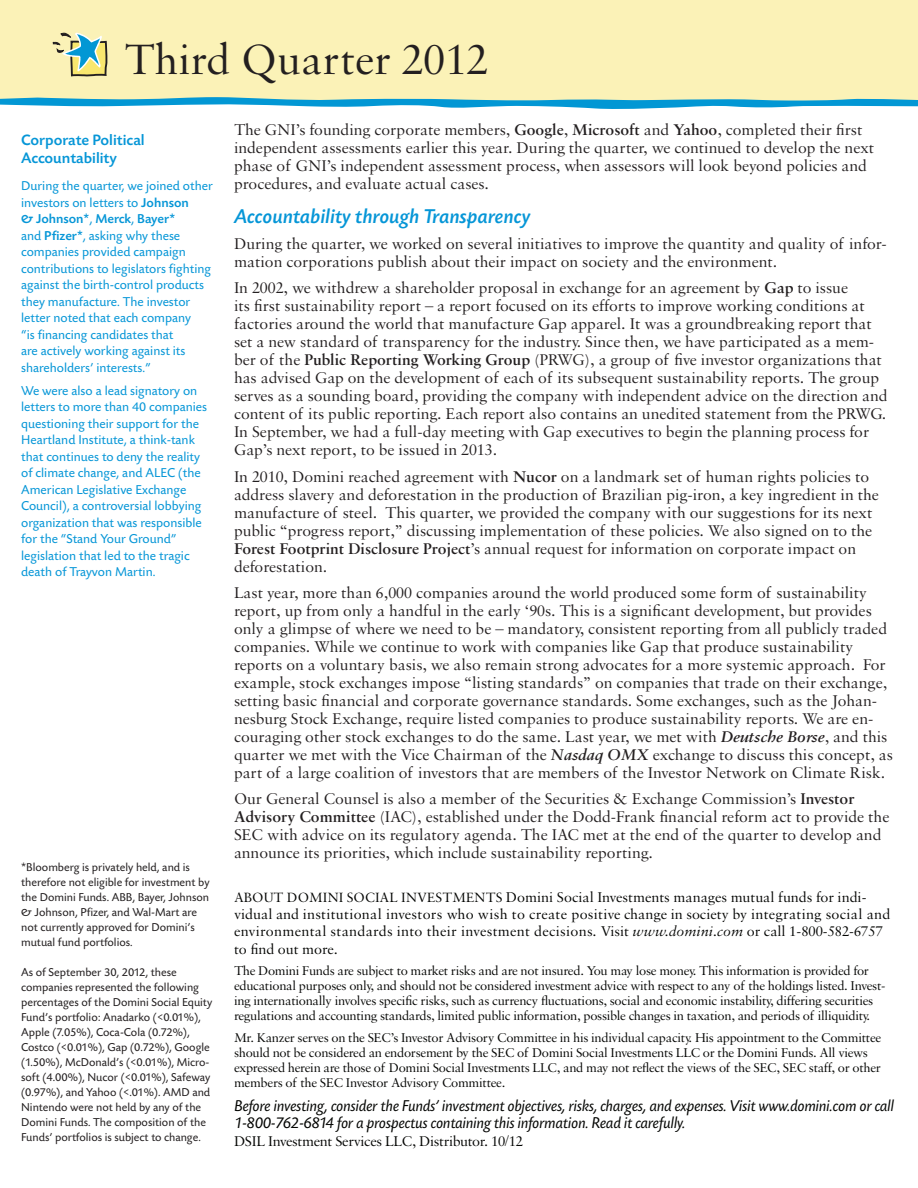
<style>
.page{position:relative;width:918px;height:1188px;background:#fff}
.page>*{position:absolute;margin:0;border:0;box-sizing:border-box;transform-origin:0 0}
.t1{font:45px "Sabon";color:#231f20}
.Body_Text{font:italic 500 21px "Today SB";color:#0696d7}
.t2{font:16.5px/18px "Sabon";color:#231f20}
.t3{font:italic 16.5px/17.2px "Today SB";letter-spacing:-.02em;color:#040503}
.Body_Text-2{font:500 15.75px/17.5px "Today SB";color:#0696d7}
.t4{font:15px/17.2px "Sabon";color:#040503}
.t5{font:15px "Sabon";letter-spacing:-.02em;color:#040503}
.t6{font:13.5px/15px "Sabon";letter-spacing:-.02em;color:#040503}
.Body_Text-3{font:13.5px/16.5px "Today SB";color:#0696d7}
.t7{font:12px/15px "Today SB";color:#231f20}
.s1{font-weight:600}
.s2{font-weight:600;font-style:italic}
.s3{font-size:14.25px}
.s4{font-style:italic}
.s5{font-weight:500}
</style>
<div class="page">
<div style="left:0;top:0;width:918px;height:102px;background:#fbf2b7"></div>
<svg style="left:0;top:32px;width:918px;height:77px"></svg>
<p class="t1" style="left:124px;top:32px;width:366px">Third Quarter 2012</p>
<p class="t2" style="left:234px;top:120px;width:642px">The GNI’s founding corporate members, <span class="s1">Google</span>, <span class="s1">Microsoft</span> and <span class="s1">Yahoo</span>, completed their first independent assessments earlier this year. During the quarter, we continued to develop the next phase of GNI’s independent assessment process, when assessors will look beyond policies and procedures, and evaluate actual cases.</p>
<p class="Body_Text" style="left:234px;top:205px;width:298px">Accountability through Transparency</p>
<p class="t2" style="left:234px;top:235px;width:654px">During the quarter, we worked on several initiatives to improve the quantity and quality of infor&shy;mation corporations publish about their impact on society and the environment.</p>
<p class="t2" style="left:234px;top:279px;width:655px">In 2002, we withdrew a shareholder proposal in exchange for an agreement by <span class="s1">Gap</span> to issue<br>its first sustainability report – a report focused on its efforts to improve working conditions at factories around the world that manufacture Gap apparel. It was a groundbreaking report that set a new standard of transparency for the industry. Since then, we have participated as a mem&shy;ber of the <span class="s1">Public Reporting Working Group</span> (PRWG), a group of five investor organizations that has advised Gap on the development of each of its subsequent sustainability reports. The group serves as a sounding board, providing the company with independent advice on the direction and content of its public reporting. Each report also contains an unedited statement from the PRWG.<br>In September, we had a full-day meeting with Gap executives to begin the planning process for Gap’s next report, to be issued in 2013.</p>
<p class="t2" style="left:234px;top:467px;width:646px">In 2010, Domini reached agreement with <span class="s1">Nucor</span> on a landmark set of human rights policies to address slavery and deforestation in the production of Brazilian pig-iron, a key ingredient in the manufacture of steel. This quarter, we provided the company with our suggestions for its next public “progress report,” discussing implementation of these policies. We also signed on to the <span class="s1">Forest Footprint Disclosure Project</span>’s annual request for information on corporate impact on deforestation.</p>
<p class="t2" style="left:234px;top:583px;width:660px">Last year, more than 6,000 companies around the world produced some form of sustainability report, up from only a handful in the early ‘90s. This is a significant development, but provides only a glimpse of where we need to be – mandatory, consistent reporting from all publicly traded companies. While we continue to work with companies like Gap that produce sustainability reports on a voluntary basis, we also remain strong advocates for a more systemic approach. For example, stock exchanges impose “listing standards” on companies that trade on their exchange, setting basic financial and corporate governance standards. Some exchanges, such as the Johan&shy;nesburg Stock Exchange, require listed companies to produce sustainability reports. We are en&shy;couraging other stock exchanges to do the same. Last year, we met with <span class="s2">Deutsche Borse</span>, and this quarter we met with the Vice Chairman of the <span class="s2">Nasdaq OMX</span> exchange to discuss this concept, as part of a large coalition of investors that are members of the Investor Network on Climate Risk.</p>
<p class="t2" style="left:234px;top:789px;width:657px">Our General Counsel is also a member of the Securities &amp; Exchange Commission’s <span class="s1">Investor Advisory Committee</span> (IAC), established under the Dodd-Frank financial reform act to provide the SEC with advice on its regulatory agenda. The IAC met at the end of the quarter to develop and announce its priorities, which include sustainability reporting.</p>
<p class="t4" style="left:234px;top:888px;width:658px"><span class="s3">ABOUT DOMINI SOCIAL INVESTMENTS</span> Domini Social Investments manages mutual funds for indi&shy;vidual and institutional investors who wish to create positive change in society by integrating social and environmental standards into their investment decisions. Visit <span class="s4">www.domini.com</span> or call 1-800-582-6757 to find out more.</p>
<p class="t6" style="left:234px;top:963px;width:653px">The Domini Funds are subject to market risks and are not insured. You may lose money. This information is provided for educational purposes only, and should not be considered investment advice with respect to any of the holdings listed. Invest&shy;ing internationally involves specific risks, such as currency fluctuations, social and economic instability, differing securities regulations and accounting standards, limited public information, possible changes in taxation, and periods of illiquidity.</p>
<p class="t6" style="left:234px;top:1030px;width:649px">Mr. Kanzer serves on the SEC’s Investor Advisory Committee in his individual capacity. His appointment to the Committee should not be considered an endorsement by the SEC of Domini Social Investments LLC or the Domini Funds. All views expressed herein are those of Domini Social Investments LLC, and may not reflect the views of the SEC, SEC staff, or other members of the SEC Investor Advisory Committee.</p>
<p class="t3" style="left:234px;top:1098px;width:662px">Before investing, consider the Funds’ investment objectives, risks, charges, and expenses. Visit www.domini.com or call<br>1-800-762-6814 for a prospectus containing this information. Read it carefully.</p>
<p class="t5" style="left:234px;top:1132px;width:290px">DSIL Investment Services LLC, Distributor. 10/12</p>
<p class="Body_Text-2" style="left:21px;top:132px;width:125px">Corporate Political<br>Accountability</p>
<p class="Body_Text-3" style="left:21px;top:178px;width:193px">During the quarter, we joined other investors on letters to <span class="s5">Johnson<br>&amp; Johnson*</span>, <span class="s5">Merck</span>, <span class="s5">Bayer*<br></span>and <span class="s5">Pfizer*</span>, asking why these companies provided campaign contributions to legislators fighting against the birth-control products they manufacture. The investor letter noted that each company<br>“is financing candidates that<br>are actively working against its shareholders’ interests.”</p>
<p class="Body_Text-3" style="left:21px;top:383px;width:188px">We were also a lead signatory on letters to more than 40 companies questioning their support for the<br>Heartland Institute, a think-tank that continues to deny the reality of climate change, and ALEC (the<br>American Legislative Exchange<br>Council), a controversial lobbying organization that was responsible for the “Stand Your Ground” legislation that led to the tragic death of Trayvon Martin.</p>
<p class="t7" style="left:21px;top:860px;width:190px">*Bloomberg is privately held, and is therefore not eligible for investment by the Domini Funds. ABB, Bayer, Johnson &amp; Johnson, Pfizer, and Wal-Mart are not currently approved for Domini’s mutual fund portfolios.</p>
<p class="t7" style="left:21px;top:965px;width:193px">As of September 30, 2012, these companies represented the following percentages of the Domini Social Equity Fund’s portfolio: Anadarko (&lt;0.01%), Apple (7.05%), Coca-Cola (0.72%), Costco (&lt;0.01%), Gap (0.72%), Google (1.50%), McDonald’s (&lt;0.01%), Micro&shy;soft (4.00%), Nucor (&lt;0.01%), Safeway (0.97%), and Yahoo (&lt;.01%). AMD and Nintendo were not held by any of the Domini Funds. The composition of the Funds’ portfolios is subject to change.</p>
</div>
